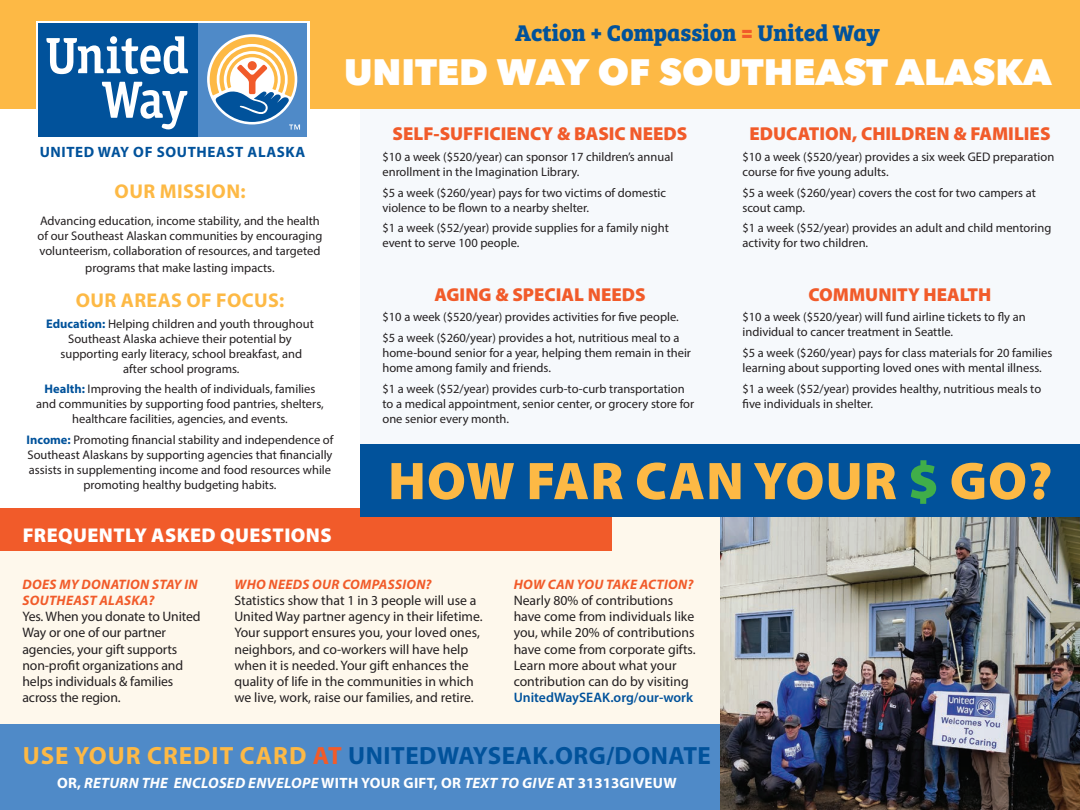
<style>
.page{position:relative;width:1080px;height:810px;background:#fff}
.page>*{position:absolute;margin:0;border:0;box-sizing:border-box;transform-origin:0 0}
.t1{font:900 53.5px "Myriad Pro";letter-spacing:.02em;color:#fdb945}
.t2{font:800 36.75px "Avenir Next";color:#fff}
.t3{font:700 25px "Myriad Pro";letter-spacing:.02em;color:#01529b}
.t4{font:700 23.5px "Bree Serif";color:#01529b}
.t5{font:700 20px "Myriad Pro";letter-spacing:.02em;color:#fdb945}
.Pa0{font:900 20px "Myriad Pro";letter-spacing:.02em;color:#fff}
.Pa1{font:900 18.75px "Myriad Pro";color:#f15b2a}
.Pa0-2{font:900 18.75px "Myriad Pro";color:#f15b2a}
.t6{font:italic 700 15px "Myriad Pro";letter-spacing:.02em;color:#fff}
.t7{font:700 15px "Myriad Pro";letter-spacing:.04em;color:#01529b}
.Pa0-3{font:13.75px/16.2px "Myriad Pro";color:#231f20}
.Pa0-4{font:italic 700 13.75px/16.2px "Myriad Pro";letter-spacing:.02em;color:#f15b2a}
.Default{font:12.5px/15px "Myriad Pro";color:#231f20}
.s1{color:#f15b2a}
.s2{font-weight:700;color:#01529b}
.s3{color:#40ae49}
.s4{font-weight:600;color:#01529b}
.s5{color:#fdb945}
.s6{font-style:normal}
</style>
<div class="page">
<div style="left:360px;top:101px;width:720px;height:344px;background:#f6f9fc"></div>
<div style="left:0;top:509px;width:720px;height:301px;background:#fef8ec"></div>
<div style="left:0;top:509px;width:611px;height:42px;background:#f15b2a"></div>
<div style="left:0;top:724px;width:742px;height:86px;background:#4f8ac8"></div>
<img style="left:720px;top:517px;width:360px;height:293px">
<div style="left:360px;top:445px;width:720px;height:72px;background:#01529b"></div>
<div style="left:0;top:0;width:1080px;height:108px;background:#fdb945"></div>
<svg style="left:36px;top:21px;width:273px;height:87px"></svg>
<div style="left:198px;top:24px;width:109px;height:113px;background:#4f8ac8"></div>
<div style="left:38px;top:24px;width:160px;height:113px;background:#01529b"></div>
<svg style="left:210px;top:37px;width:90px;height:93px"></svg>
<svg style="left:102px;top:82px;width:85px;height:47px"></svg>
<svg style="left:46px;top:36px;width:142px;height:38px"></svg>
<p class="t4" style="left:515px;top:14px;width:366px">Action + Compassion <span class="s1">=</span> United Way</p>
<p class="t2" style="left:344px;top:49px;width:709px">UNITED WAY OF SOUTHEAST ALASKA</p>
<p class="t7" style="left:40px;top:143px;width:267px">UNITED WAY OF SOUTHEAST ALASKA</p>
<p class="t5" style="left:115px;top:178px;width:132px">OUR MISSION:</p>
<p class="Default" style="left:38px;top:214px;width:286px">Advancing education, income stability, and the health of our Southeast Alaskan communities by encouraging volunteerism, collaboration of resources, and targeted</p>
<p class="Default" style="left:85px;top:260px;width:191px">programs that make lasting impacts.</p>
<p class="t5" style="left:76px;top:287px;width:210px">OUR AREAS OF FOCUS:</p>
<p class="Default" style="left:46px;top:316px;width:269px;text-align:center"><span class="s2">Education:</span> Helping children and youth throughout Southeast Alaska achieve their potential by supporting early literacy, school breakfast, and after school programs.</p>
<p class="Default" style="left:36px;top:382px;width:289px;text-align:center"><span class="s2">Health:</span> Improving the health of individuals, families and communities by supporting food pantries, shelters, healthcare facilities, agencies, and events.</p>
<p class="Default" style="left:27px;top:432px;width:308px;text-align:center"><span class="s2">Income:</span> Promoting financial stability and independence of Southeast Alaskans by supporting agencies that financially assists in supplementing income and food resources while promoting healthy budgeting habits.</p>
<p class="Pa0-2" style="left:393px;top:122px;width:296px">SELF-SUFFICIENCY &amp; BASIC NEEDS</p>
<p class="Default" style="left:382px;top:149px;width:292px">$10 a week ($520/year) can sponsor 17 children’s annual enrollment in the Imagination Library.</p>
<p class="Default" style="left:382px;top:185px;width:285px">$5 a week ($260/year) pays for two victims of domestic violence to be flown to a nearby shelter.</p>
<p class="Default" style="left:382px;top:220px;width:288px">$1 a week ($52/year) provide supplies for a family night event to serve 100 people.</p>
<p class="Pa1" style="left:434px;top:282px;width:213px">AGING &amp; SPECIAL NEEDS</p>
<p class="Default" style="left:382px;top:309px;width:298px">$10 a week ($520/year) provides activities for five people.</p>
<p class="Default" style="left:382px;top:330px;width:310px">$5 a week ($260/year) provides a hot, nutritious meal to a home-bound senior for a year, helping them remain in their home among family and friends.</p>
<p class="Default" style="left:382px;top:381px;width:313px">$1 a week ($52/year) provides curb-to-curb transportation to a medical appointment, senior center, or grocery store for one senior every month.</p>
<p class="Pa1" style="left:749px;top:122px;width:303px">EDUCATION, CHILDREN &amp; FAMILIES</p>
<p class="Default" style="left:742px;top:149px;width:313px">$10 a week ($520/year) provides a six week GED preparation course for five young adults.</p>
<p class="Default" style="left:742px;top:185px;width:295px">$5 a week ($260/year) covers the cost for two campers at scout camp.</p>
<p class="Default" style="left:742px;top:220px;width:310px">$1 a week ($52/year) provides an adult and child mentoring activity for two children.</p>
<p class="Pa1" style="left:809px;top:282px;width:184px">COMMUNITY HEALTH</p>
<p class="Default" style="left:742px;top:309px;width:285px">$10 a week ($520/year) will fund airline tickets to fly an individual to cancer treatment in Seattle.</p>
<p class="Default" style="left:742px;top:345px;width:311px">$5 a week ($260/year) pays for class materials for 20 families learning about supporting loved ones with mental illness.</p>
<p class="Default" style="left:742px;top:381px;width:300px">$1 a week ($52/year) provides healthy, nutritious meals to five individuals in shelter.</p>
<p class="t1" style="left:388px;top:445px;width:666px">HOW FAR CAN YOUR <span class="s3">$</span> GO?</p>
<p class="Pa0" style="left:23px;top:522px;width:310px">FREQUENTLY ASKED QUESTIONS</p>
<p class="Pa0-4" style="left:23px;top:575px;width:177px">DOES MY DONATION STAY IN<br>SOUTHEAST ALASKA?</p>
<p class="Pa0-3" style="left:22px;top:608px;width:180px">Yes. When you donate to United<br>Way or one of our partner agencies, your gift supports non-profit organizations and helps individuals &amp; families across the region.</p>
<p class="Pa0-4" style="left:235px;top:575px;width:199px">WHO NEEDS OUR COMPASSION?</p>
<p class="Pa0-3" style="left:234px;top:592px;width:250px">Statistics show that 1 in 3 people will use a United Way partner agency in their lifetime.<br>Your support ensures you, your loved ones, neighbors, and co-workers will have help when it is needed. Your gift enhances the quality of life in the communities in which we live, work, raise our families, and retire.</p>
<p class="Pa0-4" style="left:514px;top:575px;width:181px">HOW CAN YOU TAKE ACTION?</p>
<p class="Pa0-3" style="left:514px;top:592px;width:184px">Nearly 80% of contributions have come from individuals like you, while 20% of contributions have come from corporate gifts.<br>Learn more about what your contribution can do by visiting<br><span class="s4">UnitedWaySEAK.org/our-work</span></p>
<p class="t3" style="left:23px;top:739px;width:690px"><span class="s5">USE YOUR CREDIT CARD</span> <span class="s1">AT</span> UNITEDWAYSEAK.ORG/DONATE</p>
<p class="t6" style="left:57px;top:773px;width:621px"><span class="s6">OR,</span> RETURN THE ENCLOSED ENVELOPE <span class="s6">WITH YOUR GIFT, OR</span> TEXT TO GIVE <span class="s6">AT 31313GIVEUW</span></p>
</div>
